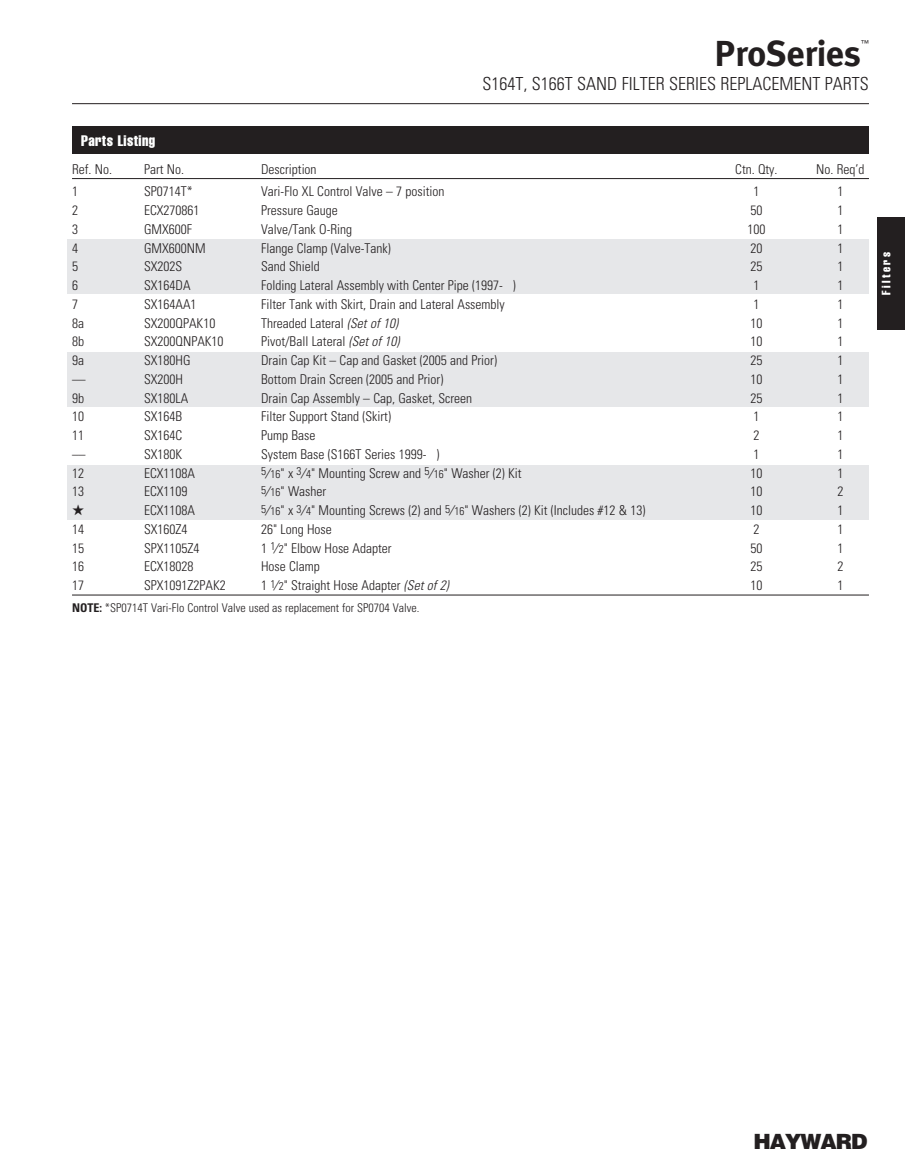
<style>
.page{position:relative;width:905px;height:1175px;background:#fff}
.page>*{position:absolute;margin:0;border:0;box-sizing:border-box;transform-origin:0 0}
.Revised_Products_Hea{font:700 36px "Meta";color:#231f20}
.t1{font:900 21px "Helvetica";letter-spacing:-.05em;color:#231f20}
.t2{font:300 condensed 18px "Univers";color:#231f20}
.t3{font:extra-condensed 15px "Helvetica";letter-spacing:.025em;color:#fff}
.t4{font:300 condensed 13.5px "Univers";color:#231f20}
.t5{font:300 condensed 12px "Univers";color:#231f20}
.t6{font:extra-condensed 12px "Helvetica";letter-spacing:.2em;color:#fff}
.Revised_Products_Hea-2{font:8.25px "Meta";color:#231f20}
.s1{font-style:italic}
.s2{font-size:11.25px}
.s3{font-weight:700}
</style>
<div class="page">
<hr style="left:72px;top:103px;width:796px;height:1px;background:#231f20">
<div style="left:878px;top:218px;width:26px;height:112px;background:#231f20"></div>
<div style="left:68px;top:240px;width:800px;height:54px;background:#e6e7e9"></div>
<div style="left:68px;top:352px;width:800px;height:54px;background:#e6e7e9"></div>
<div style="left:68px;top:465px;width:800px;height:54px;background:#e6e7e9"></div>
<hr style="left:72px;top:178px;width:796px;height:1px;background:#231f20">
<hr style="left:72px;top:594px;width:796px;height:1px;background:#231f20">
<div style="left:72px;top:126px;width:796px;height:27px;background:#231f20"></div>
<p class="Revised_Products_Hea" style="left:714px;top:33px;width:147px">ProSeries</p>
<p class="Revised_Products_Hea-2" style="left:860px;top:39px;width:10px">™</p>
<p class="t2" style="left:482px;top:73px;width:388px">S164T, S166T SAND FILTER SERIES REPLACEMENT PARTS</p>
<p class="t3" style="left:81px;top:131px;width:76px">Parts Listing</p>
<p class="t4" style="left:72px;top:161px;width:42px">Ref. No.</p>
<p class="t4" style="left:144px;top:161px;width:42px">Part No.</p>
<p class="t4" style="left:261px;top:161px;width:57px">Description</p>
<p class="t4" style="left:735px;top:161px;width:44px">Ctn. Qty.</p>
<p class="t4" style="left:816px;top:161px;width:50px">No. Req’d</p>
<p class="t4" style="left:72px;top:183px;width:7px">1</p>
<p class="t4" style="left:144px;top:183px;width:50px">SP0714T*</p>
<p class="t4" style="left:261px;top:183px;width:185px">Vari-Flo XL Control Valve – 7 position</p>
<p class="t4" style="left:753px;top:183px;width:7px">1</p>
<p class="t4" style="left:837px;top:183px;width:7px">1</p>
<p class="t4" style="left:72px;top:202px;width:7px">2</p>
<p class="t4" style="left:144px;top:202px;width:57px">ECX270861</p>
<p class="t4" style="left:261px;top:202px;width:78px">Pressure Gauge</p>
<p class="t4" style="left:750px;top:202px;width:13px">50</p>
<p class="t4" style="left:837px;top:202px;width:7px">1</p>
<p class="t4" style="left:72px;top:221px;width:7px">3</p>
<p class="t4" style="left:144px;top:221px;width:49px">GMX600F</p>
<p class="t4" style="left:261px;top:221px;width:93px">Valve/Tank O-Ring</p>
<p class="t4" style="left:747px;top:221px;width:19px">100</p>
<p class="t4" style="left:837px;top:221px;width:7px">1</p>
<p class="t4" style="left:72px;top:240px;width:7px">4</p>
<p class="t4" style="left:144px;top:240px;width:63px">GMX600NM</p>
<p class="t4" style="left:261px;top:240px;width:131px">Flange Clamp (Valve-Tank)</p>
<p class="t4" style="left:750px;top:240px;width:13px">20</p>
<p class="t4" style="left:837px;top:240px;width:7px">1</p>
<p class="t4" style="left:72px;top:258px;width:7px">5</p>
<p class="t4" style="left:144px;top:258px;width:40px">SX202S</p>
<p class="t4" style="left:261px;top:258px;width:60px">Sand Shield</p>
<p class="t4" style="left:750px;top:258px;width:13px">25</p>
<p class="t4" style="left:837px;top:258px;width:7px">1</p>
<p class="t4" style="left:72px;top:277px;width:7px">6</p>
<p class="t4" style="left:144px;top:277px;width:48px">SX164DA</p>
<p class="t4" style="left:261px;top:277px;width:256px">Folding Lateral Assembly with Center Pipe (1997- )</p>
<p class="t4" style="left:753px;top:277px;width:7px">1</p>
<p class="t4" style="left:837px;top:277px;width:7px">1</p>
<p class="t4" style="left:72px;top:296px;width:7px">7</p>
<p class="t4" style="left:144px;top:296px;width:54px">SX164AA1</p>
<p class="t4" style="left:261px;top:296px;width:245px">Filter Tank with Skirt, Drain and Lateral Assembly</p>
<p class="t4" style="left:753px;top:296px;width:7px">1</p>
<p class="t4" style="left:837px;top:296px;width:7px">1</p>
<p class="t4" style="left:72px;top:315px;width:13px">8a</p>
<p class="t4" style="left:144px;top:315px;width:73px">SX200QPAK10</p>
<p class="t4" style="left:261px;top:315px;width:138px">Threaded Lateral <span class="s1">(Set of 10)</span></p>
<p class="t4" style="left:750px;top:315px;width:13px">10</p>
<p class="t4" style="left:837px;top:315px;width:7px">1</p>
<p class="t4" style="left:72px;top:333px;width:13px">8b</p>
<p class="t4" style="left:144px;top:333px;width:81px">SX200QNPAK10</p>
<p class="t4" style="left:261px;top:333px;width:140px">Pivot/Ball Lateral <span class="s1">(Set of 10)</span></p>
<p class="t4" style="left:750px;top:333px;width:13px">10</p>
<p class="t4" style="left:837px;top:333px;width:7px">1</p>
<p class="t4" style="left:72px;top:352px;width:13px">9a</p>
<p class="t4" style="left:144px;top:352px;width:48px">SX180HG</p>
<p class="t4" style="left:261px;top:352px;width:237px">Drain Cap Kit – Cap and Gasket (2005 and Prior)</p>
<p class="t4" style="left:750px;top:352px;width:13px">25</p>
<p class="t4" style="left:837px;top:352px;width:7px">1</p>
<p class="t4" style="left:72px;top:371px;width:15px">—</p>
<p class="t4" style="left:144px;top:371px;width:40px">SX200H</p>
<p class="t4" style="left:261px;top:371px;width:184px">Bottom Drain Screen (2005 and Prior)</p>
<p class="t4" style="left:750px;top:371px;width:13px">10</p>
<p class="t4" style="left:837px;top:371px;width:7px">1</p>
<p class="t4" style="left:72px;top:390px;width:13px">9b</p>
<p class="t4" style="left:144px;top:390px;width:46px">SX180LA</p>
<p class="t4" style="left:261px;top:390px;width:212px">Drain Cap Assembly – Cap, Gasket, Screen</p>
<p class="t4" style="left:750px;top:390px;width:13px">25</p>
<p class="t4" style="left:837px;top:390px;width:7px">1</p>
<p class="t4" style="left:72px;top:408px;width:13px">10</p>
<p class="t4" style="left:144px;top:408px;width:40px">SX164B</p>
<p class="t4" style="left:261px;top:408px;width:131px">Filter Support Stand (Skirt)</p>
<p class="t4" style="left:753px;top:408px;width:7px">1</p>
<p class="t4" style="left:837px;top:408px;width:7px">1</p>
<p class="t4" style="left:72px;top:427px;width:13px">11</p>
<p class="t4" style="left:144px;top:427px;width:40px">SX164C</p>
<p class="t4" style="left:261px;top:427px;width:56px">Pump Base</p>
<p class="t4" style="left:753px;top:427px;width:7px">2</p>
<p class="t4" style="left:837px;top:427px;width:7px">1</p>
<p class="t4" style="left:72px;top:446px;width:15px">––</p>
<p class="t4" style="left:144px;top:446px;width:40px">SX180K</p>
<p class="t4" style="left:261px;top:446px;width:180px">System Base (S166T Series 1999- )</p>
<p class="t4" style="left:753px;top:446px;width:7px">1</p>
<p class="t4" style="left:837px;top:446px;width:7px">1</p>
<p class="t4" style="left:72px;top:465px;width:13px">12</p>
<p class="t4" style="left:144px;top:465px;width:52px">ECX1108A</p>
<p class="t4" style="left:261px;top:465px;width:262px"><sup>5</sup>⁄<span class="s2">16</span>" x <sup>3</sup>⁄<span class="s2">4</span>" Mounting Screw and <sup>5</sup>⁄<span class="s2">16</span>" Washer (2) Kit</p>
<p class="t4" style="left:750px;top:465px;width:13px">10</p>
<p class="t4" style="left:837px;top:465px;width:7px">1</p>
<p class="t4" style="left:72px;top:483px;width:13px">13</p>
<p class="t4" style="left:144px;top:483px;width:45px">ECX1109</p>
<p class="t4" style="left:261px;top:483px;width:67px"><sup>5</sup>⁄<span class="s2">16</span>" Washer</p>
<p class="t4" style="left:750px;top:483px;width:13px">10</p>
<p class="t4" style="left:837px;top:483px;width:7px">2</p>
<p class="t4" style="left:144px;top:502px;width:52px">ECX1108A</p>
<p class="t4" style="left:261px;top:502px;width:386px"><sup>5</sup>⁄<span class="s2">16</span>" x <sup>3</sup>⁄<span class="s2">4</span>" Mounting Screws (2) and <sup>5</sup>⁄<span class="s2">16</span>" Washers (2) Kit (Includes #12 &amp; 13)</p>
<p class="t4" style="left:750px;top:502px;width:13px">10</p>
<p class="t4" style="left:837px;top:502px;width:7px">1</p>
<p class="t4" style="left:72px;top:521px;width:13px">14</p>
<p class="t4" style="left:144px;top:521px;width:45px">SX160Z4</p>
<p class="t4" style="left:261px;top:521px;width:72px">26" Long Hose</p>
<p class="t4" style="left:753px;top:521px;width:7px">2</p>
<p class="t4" style="left:837px;top:521px;width:7px">1</p>
<p class="t4" style="left:72px;top:540px;width:13px">15</p>
<p class="t4" style="left:144px;top:540px;width:57px">SPX1105Z4</p>
<p class="t4" style="left:261px;top:540px;width:132px">1 <sup>1</sup>⁄<span class="s2">2</span>" Elbow Hose Adapter</p>
<p class="t4" style="left:750px;top:540px;width:13px">50</p>
<p class="t4" style="left:837px;top:540px;width:7px">1</p>
<p class="t4" style="left:72px;top:558px;width:13px">16</p>
<p class="t4" style="left:144px;top:558px;width:51px">ECX18028</p>
<p class="t4" style="left:261px;top:558px;width:60px">Hose Clamp</p>
<p class="t4" style="left:750px;top:558px;width:13px">25</p>
<p class="t4" style="left:837px;top:558px;width:7px">2</p>
<p class="t4" style="left:72px;top:577px;width:13px">17</p>
<p class="t4" style="left:144px;top:577px;width:83px">SPX1091Z2PAK2</p>
<p class="t4" style="left:261px;top:577px;width:189px">1 <sup>1</sup>⁄<span class="s2">2</span>" Straight Hose Adapter <span class="s1">(Set of 2)</span></p>
<p class="t4" style="left:750px;top:577px;width:13px">10</p>
<p class="t4" style="left:837px;top:577px;width:7px">1</p>
<p class="t5" style="left:72px;top:600px;width:349px"><span class="s3">NOTE:</span> *SP0714T Vari-Flo Control Valve used as replacement for SP0704 Valve.</p>
<p class="t6" style="left:878px;top:295px;width:44px;rotate:-90deg">Filters</p>
<p class="t1" style="left:753px;top:1128px;width:115px">HAYWARD</p>
</div>
